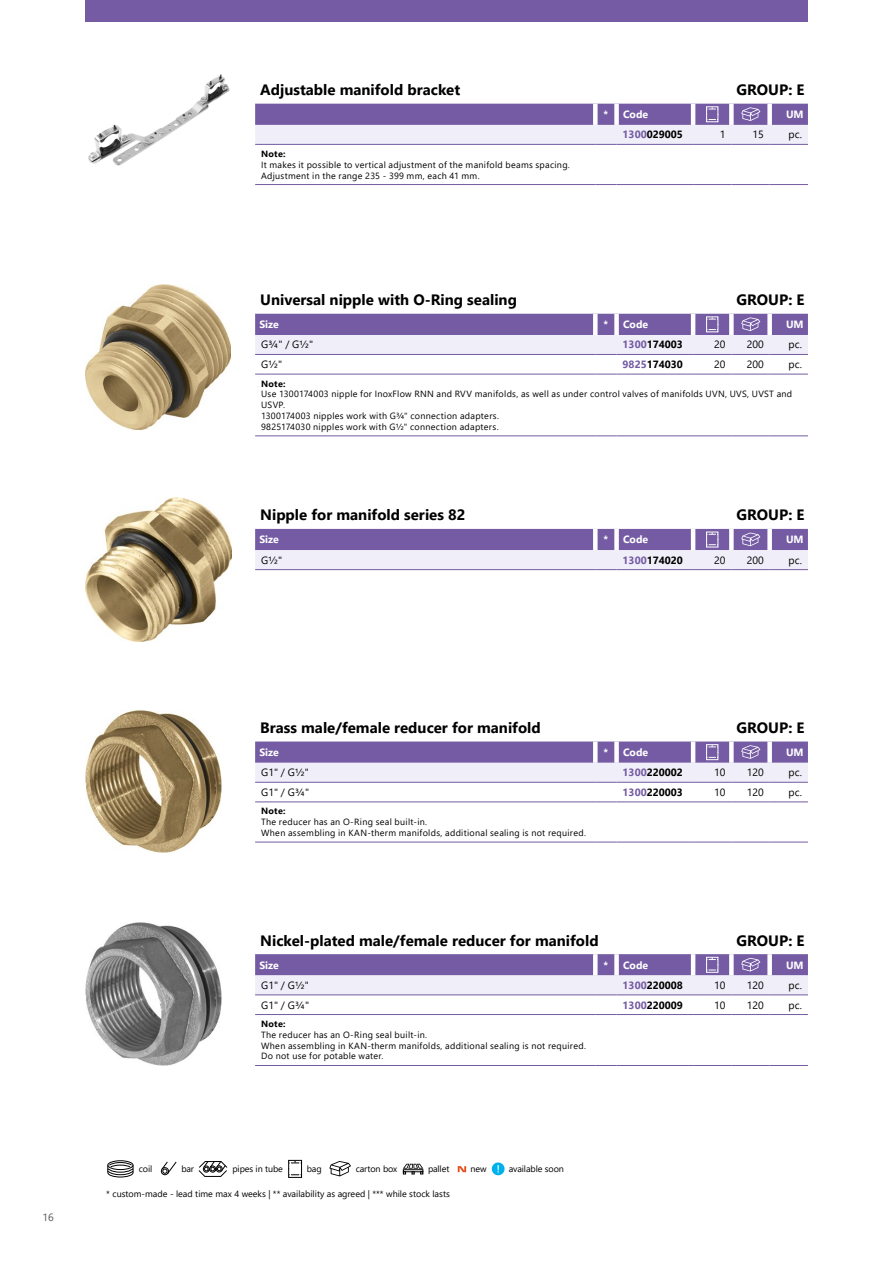
<style>
.page{position:relative;width:893px;height:1263px;background:#fff}
.page>*{position:absolute;margin:0;border:0;box-sizing:border-box;transform-origin:0 0}
.t1{font:700 15px "Segoe UI";color:#000}
.t2{font:10.5px "Segoe UI";color:#000}
.t3{font:700 10.5px "Segoe UI";color:#000}
.t4{font:700 10.5px "Segoe UI";color:#fff}
.t5{font:10.5px "Segoe UI";color:#575756}
.t6{font:9px/10.8px "Segoe UI";letter-spacing:.03em;color:#000}
.t7{font:9px "Segoe UI";color:#000}
.t8{font:9px "Segoe UI";letter-spacing:-.01em;color:#000}
.t9{font:700 9px "Segoe UI";letter-spacing:.03em;color:#000}
.s1{color:#745ba3}
</style>
<div class="page">
<div style="left:107px;top:1160px;width:26px;height:10px;border:1px solid #000;border-radius:50%"></div>
<svg style="left:107px;top:1162px;width:27px;height:16px"></svg>
<div style="left:161px;top:1167px;width:8px;height:8px;border:1px solid #000;border-radius:50%"></div>
<svg style="left:161px;top:1161px;width:16px;height:13px"></svg>
<svg style="left:198px;top:1161px;width:30px;height:16px"></svg>
<svg style="left:288px;top:1159px;width:14px;height:19px"></svg>
<svg style="left:329px;top:1161px;width:22px;height:15px"></svg>
<svg style="left:403px;top:1164px;width:20px;height:10px"></svg>
<svg style="left:458px;top:1166px;width:8px;height:6px"></svg>
<svg style="left:492px;top:1162px;width:12px;height:13px"></svg>
<div style="left:85px;top:0;width:723px;height:21px;background:#745ba3"></div>
<hr style="left:255px;top:184px;width:340px;height:1px;background:#745ba3">
<svg style="left:595px;top:184px;width:22px;height:1px"></svg>
<hr style="left:617px;top:184px;width:76px;height:1px;background:#745ba3">
<hr style="left:693px;top:184px;width:38px;height:1px;background:#745ba3">
<hr style="left:731px;top:184px;width:39px;height:1px;background:#745ba3">
<hr style="left:770px;top:184px;width:38px;height:1px;background:#745ba3">
<svg style="left:255px;top:104px;width:553px;height:41px;background:#b1a4cd"></svg>
<img style="left:88px;top:74px;width:142px;height:92px">
<svg style="left:255px;top:529px;width:553px;height:41px;background:#b1a4cd"></svg>
<img style="left:85px;top:497px;width:146px;height:145px">
<hr style="left:255px;top:802px;width:340px;height:1px;background:#745ba3">
<svg style="left:595px;top:802px;width:22px;height:1px"></svg>
<hr style="left:617px;top:802px;width:76px;height:1px;background:#745ba3">
<hr style="left:693px;top:802px;width:38px;height:1px;background:#745ba3">
<hr style="left:731px;top:802px;width:39px;height:1px;background:#745ba3">
<hr style="left:770px;top:802px;width:38px;height:1px;background:#745ba3">
<hr style="left:255px;top:842px;width:340px;height:1px;background:#745ba3">
<svg style="left:595px;top:842px;width:22px;height:1px"></svg>
<hr style="left:617px;top:842px;width:76px;height:1px;background:#745ba3">
<hr style="left:693px;top:842px;width:38px;height:1px;background:#745ba3">
<hr style="left:731px;top:842px;width:39px;height:1px;background:#745ba3">
<hr style="left:770px;top:842px;width:38px;height:1px;background:#745ba3">
<svg style="left:255px;top:741px;width:553px;height:42px;background:#b2a5cd"></svg>
<img style="left:85px;top:710px;width:136px;height:143px">
<hr style="left:255px;top:1014px;width:340px;height:1px;background:#745ba3">
<svg style="left:595px;top:1014px;width:22px;height:1px"></svg>
<hr style="left:617px;top:1014px;width:76px;height:1px;background:#745ba3">
<hr style="left:693px;top:1014px;width:38px;height:1px;background:#745ba3">
<hr style="left:731px;top:1014px;width:39px;height:1px;background:#745ba3">
<hr style="left:770px;top:1014px;width:38px;height:1px;background:#745ba3">
<hr style="left:255px;top:1065px;width:340px;height:1px;background:#745ba3">
<svg style="left:595px;top:1065px;width:22px;height:1px"></svg>
<hr style="left:617px;top:1065px;width:76px;height:1px;background:#745ba3">
<hr style="left:693px;top:1065px;width:38px;height:1px;background:#745ba3">
<hr style="left:731px;top:1065px;width:39px;height:1px;background:#745ba3">
<hr style="left:770px;top:1065px;width:38px;height:1px;background:#745ba3">
<svg style="left:255px;top:954px;width:553px;height:42px;background:#b3a5ce"></svg>
<img style="left:85px;top:923px;width:136px;height:142px">
<hr style="left:255px;top:374px;width:340px;height:1px;background:#745ba3">
<svg style="left:595px;top:374px;width:22px;height:1px"></svg>
<hr style="left:617px;top:374px;width:76px;height:1px;background:#745ba3">
<hr style="left:693px;top:374px;width:38px;height:1px;background:#745ba3">
<hr style="left:731px;top:374px;width:39px;height:1px;background:#745ba3">
<hr style="left:770px;top:374px;width:38px;height:1px;background:#745ba3">
<hr style="left:255px;top:436px;width:340px;height:1px;background:#745ba3">
<svg style="left:595px;top:436px;width:22px;height:1px"></svg>
<hr style="left:617px;top:436px;width:76px;height:1px;background:#745ba3">
<hr style="left:693px;top:436px;width:38px;height:1px;background:#745ba3">
<hr style="left:731px;top:436px;width:39px;height:1px;background:#745ba3">
<hr style="left:770px;top:436px;width:38px;height:1px;background:#745ba3">
<svg style="left:255px;top:314px;width:553px;height:41px;background:#b1a3cc"></svg>
<img style="left:85px;top:285px;width:145px;height:145px">
<h1 class="t1" style="left:260px;top:76px;width:201px">Adjustable manifold bracket</h1>
<h1 class="t1" style="left:737px;top:76px;width:69px">GROUP: E</h1>
<p class="t9" style="left:261px;top:145px;width:26px">Note:</p>
<p class="t6" style="left:261px;top:158px;width:310px">It makes it possible to vertical adjustment of the manifold beams spacing.<br>Adjustment in the range 235 - 399 mm, each 41 mm.</p>
<p class="t4" style="left:604px;top:104px;width:46px">* Code</p>
<p class="t4" style="left:786px;top:104px;width:19px">UM</p>
<p class="t3" style="left:623px;top:125px;width:62px"><span class="s1">1300</span>029005</p>
<p class="t2" style="left:720px;top:125px;width:7px">1</p>
<p class="t2" style="left:752px;top:125px;width:13px">15</p>
<p class="t2" style="left:789px;top:125px;width:15px">pc.</p>
<h1 class="t1" style="left:260px;top:286px;width:258px">Universal nipple with O-Ring sealing</h1>
<h1 class="t1" style="left:737px;top:286px;width:69px">GROUP: E</h1>
<p class="t4" style="left:259px;top:315px;width:21px">Size</p>
<p class="t4" style="left:604px;top:315px;width:46px">* Code</p>
<p class="t4" style="left:786px;top:315px;width:19px">UM</p>
<p class="t2" style="left:261px;top:335px;width:54px">G¾" / G½"</p>
<p class="t3" style="left:623px;top:335px;width:62px"><span class="s1">1300</span>174003</p>
<p class="t2" style="left:714px;top:335px;width:13px">20</p>
<p class="t2" style="left:747px;top:335px;width:18px">200</p>
<p class="t2" style="left:789px;top:335px;width:15px">pc.</p>
<p class="t2" style="left:261px;top:354px;width:23px">G½"</p>
<p class="t3" style="left:623px;top:354px;width:62px"><span class="s1">9825</span>174030</p>
<p class="t2" style="left:714px;top:354px;width:13px">20</p>
<p class="t2" style="left:747px;top:354px;width:18px">200</p>
<p class="t2" style="left:789px;top:354px;width:15px">pc.</p>
<p class="t9" style="left:261px;top:375px;width:26px">Note:</p>
<p class="t6" style="left:261px;top:388px;width:533px">Use 1300174003 nipple for InoxFlow RNN and RVV manifolds, as well as under control valves of manifolds UVN, UVS, UVST and USVP.<br>1300174003 nipples work with G¾" connection adapters.<br>9825174030 nipples work with G½" connection adapters.</p>
<h1 class="t1" style="left:260px;top:501px;width:207px">Nipple for manifold series 82</h1>
<h1 class="t1" style="left:737px;top:501px;width:69px">GROUP: E</h1>
<p class="t4" style="left:259px;top:530px;width:21px">Size</p>
<p class="t4" style="left:604px;top:530px;width:46px">* Code</p>
<p class="t4" style="left:786px;top:530px;width:19px">UM</p>
<p class="t2" style="left:261px;top:550px;width:23px">G½"</p>
<p class="t3" style="left:623px;top:550px;width:62px"><span class="s1">1300</span>174020</p>
<p class="t2" style="left:714px;top:550px;width:13px">20</p>
<p class="t2" style="left:747px;top:550px;width:18px">200</p>
<p class="t2" style="left:789px;top:550px;width:15px">pc.</p>
<p class="t5" style="left:43px;top:1207px;width:13px">16</p>
<h1 class="t1" style="left:260px;top:713px;width:282px">Brass male/female reducer for manifold</h1>
<h1 class="t1" style="left:737px;top:713px;width:69px">GROUP: E</h1>
<p class="t4" style="left:259px;top:742px;width:21px">Size</p>
<p class="t4" style="left:604px;top:742px;width:46px">* Code</p>
<p class="t4" style="left:786px;top:742px;width:19px">UM</p>
<p class="t2" style="left:261px;top:763px;width:49px">G1" / G½"</p>
<p class="t3" style="left:623px;top:763px;width:62px"><span class="s1">1300</span>220002</p>
<p class="t2" style="left:714px;top:763px;width:13px">10</p>
<p class="t2" style="left:747px;top:763px;width:18px">120</p>
<p class="t2" style="left:789px;top:763px;width:15px">pc.</p>
<p class="t2" style="left:261px;top:782px;width:50px">G1" / G¾"</p>
<p class="t3" style="left:623px;top:782px;width:62px"><span class="s1">1300</span>220003</p>
<p class="t2" style="left:714px;top:782px;width:13px">10</p>
<p class="t2" style="left:747px;top:782px;width:18px">120</p>
<p class="t2" style="left:789px;top:782px;width:15px">pc.</p>
<p class="t9" style="left:261px;top:803px;width:26px">Note:</p>
<p class="t6" style="left:261px;top:816px;width:326px">The reducer has an O-Ring seal built-in.<br>When assembling in KAN-therm manifolds, additional sealing is not required.</p>
<h1 class="t1" style="left:260px;top:926px;width:340px">Nickel-plated male/female reducer for manifold</h1>
<h1 class="t1" style="left:737px;top:926px;width:69px">GROUP: E</h1>
<p class="t4" style="left:259px;top:955px;width:21px">Size</p>
<p class="t4" style="left:604px;top:955px;width:46px">* Code</p>
<p class="t4" style="left:786px;top:955px;width:19px">UM</p>
<p class="t2" style="left:261px;top:975px;width:49px">G1" / G½"</p>
<p class="t3" style="left:623px;top:975px;width:62px"><span class="s1">1300</span>220008</p>
<p class="t2" style="left:714px;top:975px;width:13px">10</p>
<p class="t2" style="left:747px;top:975px;width:18px">120</p>
<p class="t2" style="left:789px;top:975px;width:15px">pc.</p>
<p class="t2" style="left:261px;top:995px;width:50px">G1" / G¾"</p>
<p class="t3" style="left:623px;top:995px;width:62px"><span class="s1">1300</span>220009</p>
<p class="t2" style="left:714px;top:995px;width:13px">10</p>
<p class="t2" style="left:747px;top:995px;width:18px">120</p>
<p class="t2" style="left:789px;top:995px;width:15px">pc.</p>
<p class="t9" style="left:261px;top:1015px;width:26px">Note:</p>
<p class="t6" style="left:261px;top:1028px;width:326px">The reducer has an O-Ring seal built-in.<br>When assembling in KAN-therm manifolds, additional sealing is not required.<br>Do not use for potable water.</p>
<p class="t6" style="left:139px;top:1163px;width:15px">coil</p>
<p class="t6" style="left:181px;top:1163px;width:14px">bar</p>
<p class="t8" style="left:232px;top:1160px;width:52px">pipes in tube</p>
<p class="t6" style="left:307px;top:1163px;width:16px">bag</p>
<p class="t8" style="left:356px;top:1160px;width:43px">carton box</p>
<p class="t6" style="left:428px;top:1163px;width:23px">pallet</p>
<p class="t6" style="left:470px;top:1163px;width:18px">new</p>
<p class="t8" style="left:509px;top:1160px;width:57px">available soon</p>
<p class="t7" style="left:106px;top:1185px;width:345px">* custom-made - lead time max 4 weeks | ** availability as agreed | *** while stock lasts</p>
</div>
